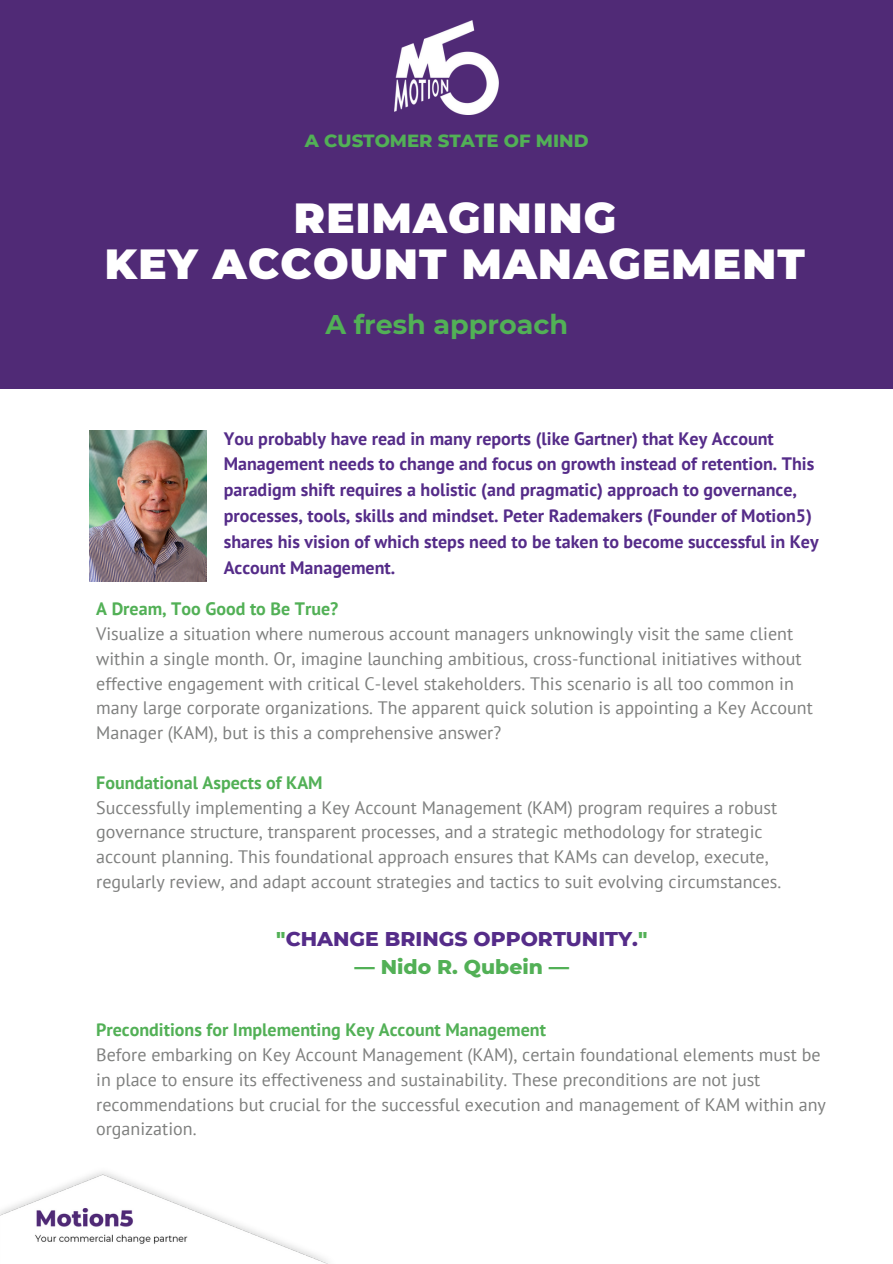
<style>
.page{position:relative;width:893px;height:1264px;background:#fff}
.page>*{position:absolute;margin:0;border:0;box-sizing:border-box;transform-origin:0 0}
.t1{font:900 42px/46.2px "Montserrat";letter-spacing:.03em;color:#fff;text-align:center}
.t2{font:700 27px "Montserrat";color:#52b056}
.t3{font:800 20.4px "Montserrat";color:#552c89}
.t4{font:800 20.4px "Montserrat";color:#52b056}
.t5{font:18px/24.8px "PT Sans";color:#7e7f7e}
.t6{font:700 18px/25.8px "PT Sans";color:#552c89}
.t7{font:700 18px "PT Sans";color:#52b056}
.t8{font:800 18px "Montserrat";color:#52b056}
.s1{color:#52b056}
</style>
<div class="page">
<div style="left:0;top:0;width:892px;height:388px;background:#502a76"></div>
<img style="left:89px;top:430px;width:118px;height:151px">
<img style="left:394px;top:21px;width:105px;height:93px">
<img style="left:0;top:1172px;width:327px;height:91px">
<p class="t8" style="left:305px;top:130px;width:285px">A CUSTOMER STATE OF MIND</p>
<p class="t1" style="left:105px;top:195px;width:701px">REIMAGINING<br>KEY ACCOUNT MANAGEMENT</p>
<p class="t2" style="left:325px;top:308px;width:244px">A fresh approach</p>
<p class="t6" style="left:224px;top:425px;width:596px">You probably have read in many reports (like Gartner) that Key Account Management needs to change and focus on growth instead of retention. This paradigm shift requires a holistic (and pragmatic) approach to governance, processes, tools, skills and mindset. Peter Rademakers (Founder of Motion5) shares his vision of which steps need to be taken to become successful in Key Account Management.</p>
<h4 class="t7" style="left:96px;top:597px;width:244px">A Dream, Too Good to Be True?</h4>
<h1 class="t5" style="left:96px;top:621px;width:718px">Visualize a situation where numerous account managers unknowingly visit the same client within a single month. Or, imagine launching ambitious, cross-functional initiatives without effective engagement with critical C-level stakeholders. This scenario is all too common in many large corporate organizations. The apparent quick solution is appointing a Key Account Manager (KAM), but is this a comprehensive answer?</h1>
<h2 class="t7" style="left:96px;top:770px;width:228px">Foundational Aspects of KAM</h2>
<h5 class="t5" style="left:96px;top:794px;width:686px">Successfully implementing a Key Account Management (KAM) program requires a robust governance structure, transparent processes, and a strategic methodology for strategic account planning. This foundational approach ensures that KAMs can develop, execute, regularly review, and adapt account strategies and tactics to suit evolving circumstances.</h5>
<p class="t3" style="left:276px;top:926px;width:372px"><span class="s1">"</span>CHANGE BRINGS OPPORTUNITY.<span class="s1">"</span></p>
<p class="t4" style="left:354px;top:954px;width:216px">— Nido R. Qubein —</p>
<p class="t7" style="left:96px;top:1018px;width:451px">Preconditions for Implementing Key Account Management</p>
<p class="t5" style="left:96px;top:1042px;width:731px">Before embarking on Key Account Management (KAM), certain foundational elements must be in place to ensure its effectiveness and sustainability. These preconditions are not just recommendations but crucial for the successful execution and management of KAM within any organization.</p>
</div>
